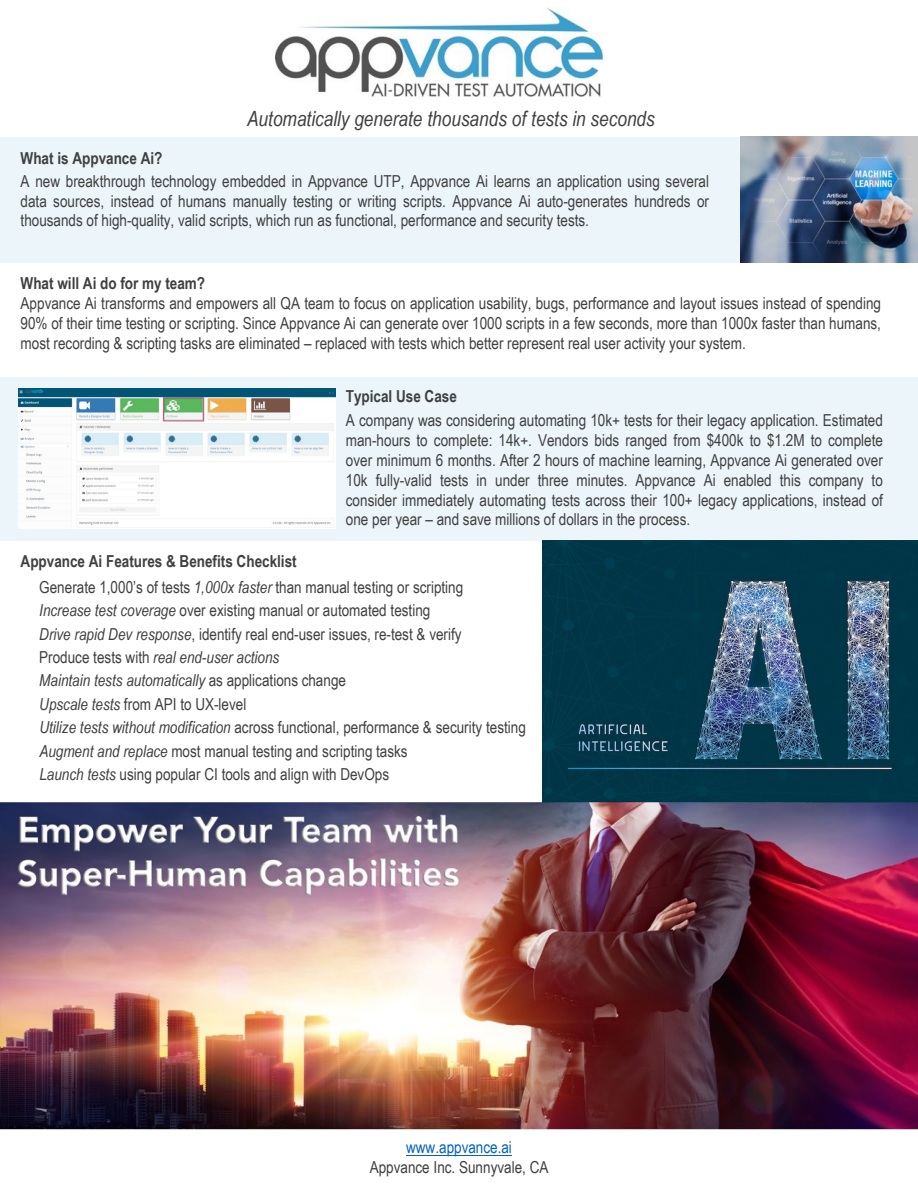
<style>
.page{position:relative;width:918px;height:1188px;background:#fff}
.page>*{position:absolute;margin:0;border:0;box-sizing:border-box;transform-origin:0 0}
.t1{font:italic 21px "Arial Narrow";color:#404040}
.t2{font:16.5px/19.8px "Arial Narrow";color:#404040;text-align:justify}
.t3{font:700 16.5px "Arial Narrow";color:#404040}
.t4{font:16.5px "Arial Narrow";color:#0563c1}
.s1{font-style:italic}
</style>
<div class="page">
<div style="left:0;top:137px;width:918px;height:125px;background:#ecf5fa"></div>
<div style="left:0;top:377px;width:918px;height:164px;background:#ecf5fa"></div>
<img style="left:275px;top:8px;width:327px;height:89px">
<img style="left:741px;top:137px;width:177px;height:125px">
<img style="left:19px;top:389px;width:316px;height:140px">
<hr style="left:406px;top:1155px;width:106px;height:1px;background:#0563c1">
<img style="left:543px;top:541px;width:375px;height:261px">
<img style="left:0;top:802px;width:918px;height:328px">
<p class="t1" style="left:247px;top:104px;width:409px">Automatically generate thousands of tests in seconds</p>
<p class="t3" style="left:21px;top:146px;width:143px">What is Appvance Ai?</p>
<p class="t2" style="left:21px;top:171px;width:690px">A new breakthrough technology embedded in Appvance UTP, Appvance Ai learns an application using several data sources, instead of humans manually testing or writing scripts. Appvance Ai auto-generates hundreds or thousands of high-quality, valid scripts, which run as functional, performance and security tests.</p>
<p class="t3" style="left:21px;top:271px;width:186px">What will Ai do for my team?</p>
<p class="t2" style="left:21px;top:293px;width:862px">Appvance Ai transforms and empowers all QA team to focus on application usability, bugs, performance and layout issues instead of spending 90% of their time testing or scripting. Since Appvance Ai can generate over 1000 scripts in a few seconds, more than 1000x faster than humans, most recording &amp; scripting tasks are eliminated – replaced with tests which better represent real user activity your system.</p>
<p class="t3" style="left:21px;top:549px;width:278px">Appvance Ai Features &amp; Benefits Checklist</p>
<p class="t3" style="left:346px;top:384px;width:113px">Typical Use Case</p>
<p class="t2" style="left:346px;top:410px;width:539px">A company was considering automating 10k+ tests for their legacy application. Estimated man-hours to complete: 14k+. Vendors bids ranged from $400k to $1.2M to complete over minimum 6 months. After 2 hours of machine learning, Appvance Ai generated over 10k fully-valid tests in under three minutes. Appvance Ai enabled this company to consider immediately automating tests across their 100+ legacy applications, instead of one per year – and save millions of dollars in the process.</p>
<p class="t2" style="left:39px;top:575px;width:488px;line-height:23.4px;text-align:left">Generate 1,000’s of tests <span class="s1">1,000x faster</span> than manual testing or scripting<br><span class="s1">Increase test coverage</span> over existing manual or automated testing<br><span class="s1">Drive rapid Dev response</span>, identify real end-user issues, re-test &amp; verify<br>Produce tests with <span class="s1">real end-user actions<br>Maintain tests automatically</span> as applications change<br><span class="s1">Upscale tests</span> from API to UX-level<br><span class="s1">Utilize tests without modification</span> across functional, performance &amp; security testing <span class="s1">Augment and replace</span> most manual testing and scripting tasks<br><span class="s1">Launch tests</span> using popular CI tools and align with DevOps</p>
<p class="t4" style="left:406px;top:1136px;width:107px">www.appvance.ai</p>
<p class="t2" style="left:370px;top:1157px;width:180px">Appvance Inc. Sunnyvale, CA</p>
</div>
